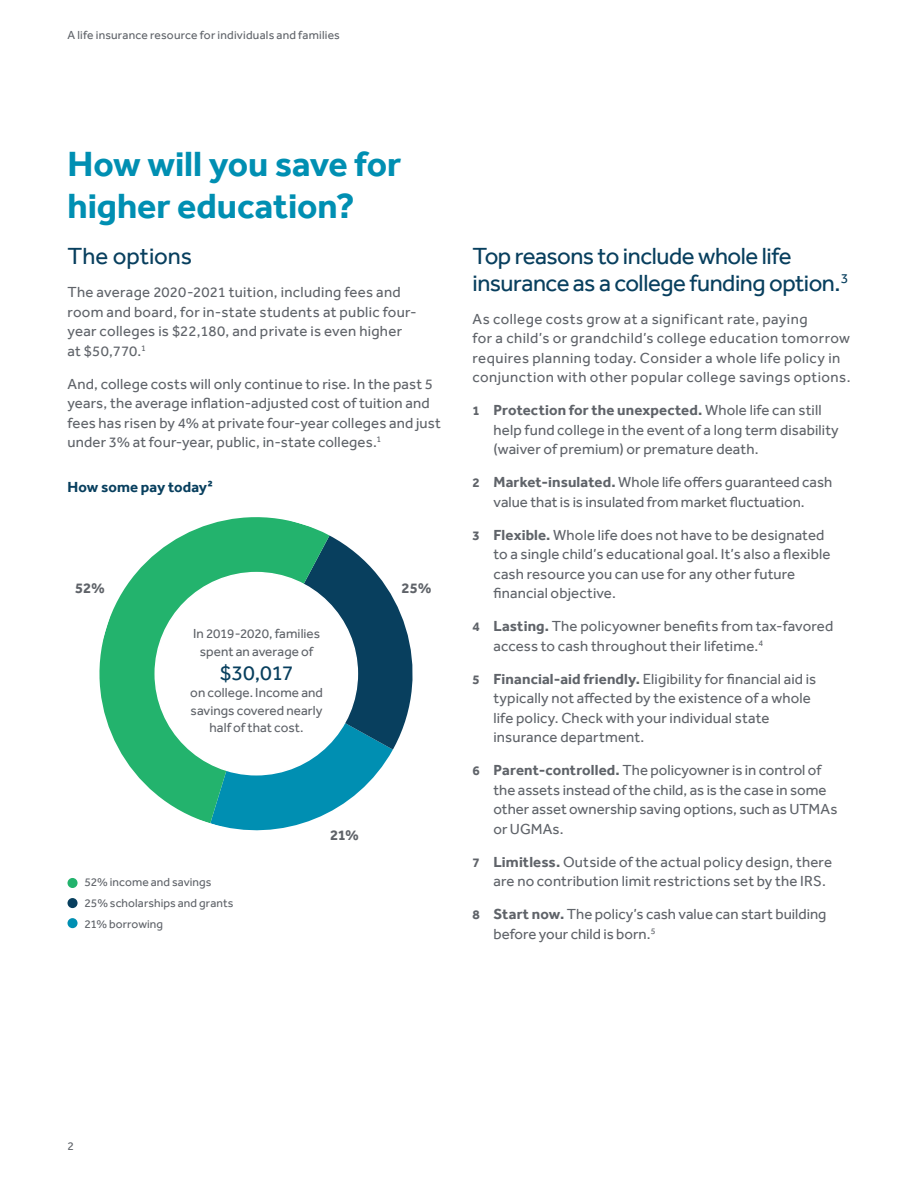
<style>
.page{position:relative;width:918px;height:1188px;background:#fff}
.page>*{position:absolute;margin:0;border:0;box-sizing:border-box;transform-origin:0 0}
.Header_2__content_fl{font:700 36px/42px "Effra";color:#008fb2}
.Subhead_1{font:24px/27px "Effra";letter-spacing:-.02em;color:#083f5e}
.Subhead_1-2{font:24px "Effra";color:#083f5e}
.Subhead_2{font:21.6px "Effra";color:#083f5e}
.Body{font:15px/19.5px "Effra";letter-spacing:.01em;color:#5f6369}
.Body-2{font:15px/19.5px "Effra";letter-spacing:.03em;color:#5f6369}
.Subhead_2-2{font:700 15px "Effra";letter-spacing:.01em;color:#083f5e}
.Disclaimers__page_ma{font:700 15px "Effra";color:#5f6369}
.Subhead_2-3{font:13.5px/17.5px "Effra";letter-spacing:.005em;color:#5f6369;text-align:center}
.Body-3{font:12px "Effra";letter-spacing:.01em;color:#5f6369}
.s1{font-weight:700;font-size:13.5px}
.s2{font-weight:700}
</style>
<div class="page">
<svg style="left:210px;top:536px;width:203px;height:295px"></svg>
<svg style="left:99px;top:517px;width:230px;height:306px;fill:#23b36d"></svg>
<div style="left:155px;top:573px;width:202px;height:202px;background:#fff;border-radius:50%"></div>
<div style="left:67px;top:878px;width:11px;height:10px;background:#23b36d;border-radius:50%"></div>
<div style="left:67px;top:898px;width:11px;height:10px;background:#083f5e;border-radius:50%"></div>
<div style="left:67px;top:918px;width:11px;height:10px;background:#008fb2;border-radius:50%"></div>
<p class="Body-3" style="left:68px;top:28px;width:274px">A life insurance resource for individuals and families</p>
<p class="Header_2__content_fl" style="left:68px;top:142px;width:335px">How will you save for higher education?</p>
<p class="Subhead_1-2" style="left:68px;top:242px;width:126px">The options</p>
<p class="Body" style="left:68px;top:282px;width:351px">The average 2020-2021 tuition, including fees and room and board, for in-state students at public four&shy;year colleges is $22,180, and private is even higher at $50,770.<sup>1</sup></p>
<p class="Body" style="left:68px;top:374px;width:375px">And, college costs will only continue to rise. In the past 5 years, the average inflation-adjusted cost of tuition and fees has risen by 4% at private four-year colleges and just under 3% at four-year, public, in-state colleges.<sup>1</sup></p>
<p class="Subhead_2-2" style="left:68px;top:479px;width:147px">How some pay today2</p>
<p class="Disclaimers__page_ma" style="left:75px;top:579px;width:31px">52%</p>
<p class="Subhead_2-3" style="left:193px;top:625px;width:129px">In 2019-2020, families spent an average of</p>
<p class="Subhead_2" style="left:220px;top:660px;width:75px">$30,017</p>
<p class="Subhead_2-3" style="left:190px;top:684px;width:134px">on college. Income and savings covered nearly half of that cost.</p>
<p class="Body-3" style="left:84px;top:875px;width:129px">52% income and savings</p>
<p class="Body-3" style="left:84px;top:896px;width:151px">25% scholarships and grants</p>
<p class="Body-3" style="left:84px;top:917px;width:80px">21% borrowing</p>
<p class="Disclaimers__page_ma" style="left:330px;top:826px;width:31px">21%</p>
<p class="Disclaimers__page_ma" style="left:402px;top:579px;width:32px">25%</p>
<p class="Subhead_1" style="left:472px;top:242px;width:377px">Top reasons to include whole life insurance as a college funding option.<sup>3</sup></p>
<p class="Body-2" style="left:472px;top:309px;width:379px">As college costs grow at a significant rate, paying<br>for a child’s or grandchild’s college education tomorrow requires planning today. Consider a whole life policy in conjunction with other popular college savings options.</p>
<p class="Body" style="left:494px;top:400px;width:347px;text-indent:-21px"><span class="s1">1</span> <span class="s2">Protection for the unexpected.</span> Whole life can still help fund college in the event of a long term disability (waiver of premium) or premature death.</p>
<p class="Body" style="left:472px;top:472px;width:361px;text-align:center"><span class="s1">2</span> <span class="s2">Market-insulated.</span> Whole life offers guaranteed cash value that is is insulated from market fluctuation.</p>
<p class="Body" style="left:494px;top:525px;width:339px;text-indent:-21px"><span class="s1">3</span> <span class="s2">Flexible.</span> Whole life does not have to be designated to a single child’s educational goal. It’s also a flexible cash resource you can use for any other future financial objective.</p>
<p class="Body" style="left:494px;top:616px;width:341px;text-indent:-21px"><span class="s1">4</span> <span class="s2">Lasting.</span> The policyowner benefits from tax-favored access to cash throughout their lifetime.<sup>4</sup></p>
<p class="Body" style="left:494px;top:669px;width:324px;text-indent:-21px"><span class="s1">5</span> <span class="s2">Financial-aid friendly.</span> Eligibility for financial aid is typically not affected by the existence of a whole life policy. Check with your individual state insurance department.</p>
<p class="Body" style="left:494px;top:760px;width:345px;text-indent:-21px"><span class="s1">6</span> <span class="s2">Parent-controlled.</span> The policyowner is in control of the assets instead of the child, as is the case in some other asset ownership saving options, such as UTMAs or UGMAs.</p>
<p class="Body" style="left:494px;top:852px;width:340px;text-indent:-21px"><span class="s1">7</span> <span class="s2">Limitless.</span> Outside of the actual policy design, there are no contribution limit restrictions set by the IRS.</p>
<p class="Body" style="left:494px;top:904px;width:334px;text-indent:-21px"><span class="s1">8</span> <span class="s2">Start now.</span> The policy’s cash value can start building before your child is born.<sup>5</sup></p>
<p class="Body-3" style="left:68px;top:1139px;width:8px">2</p>
</div>
